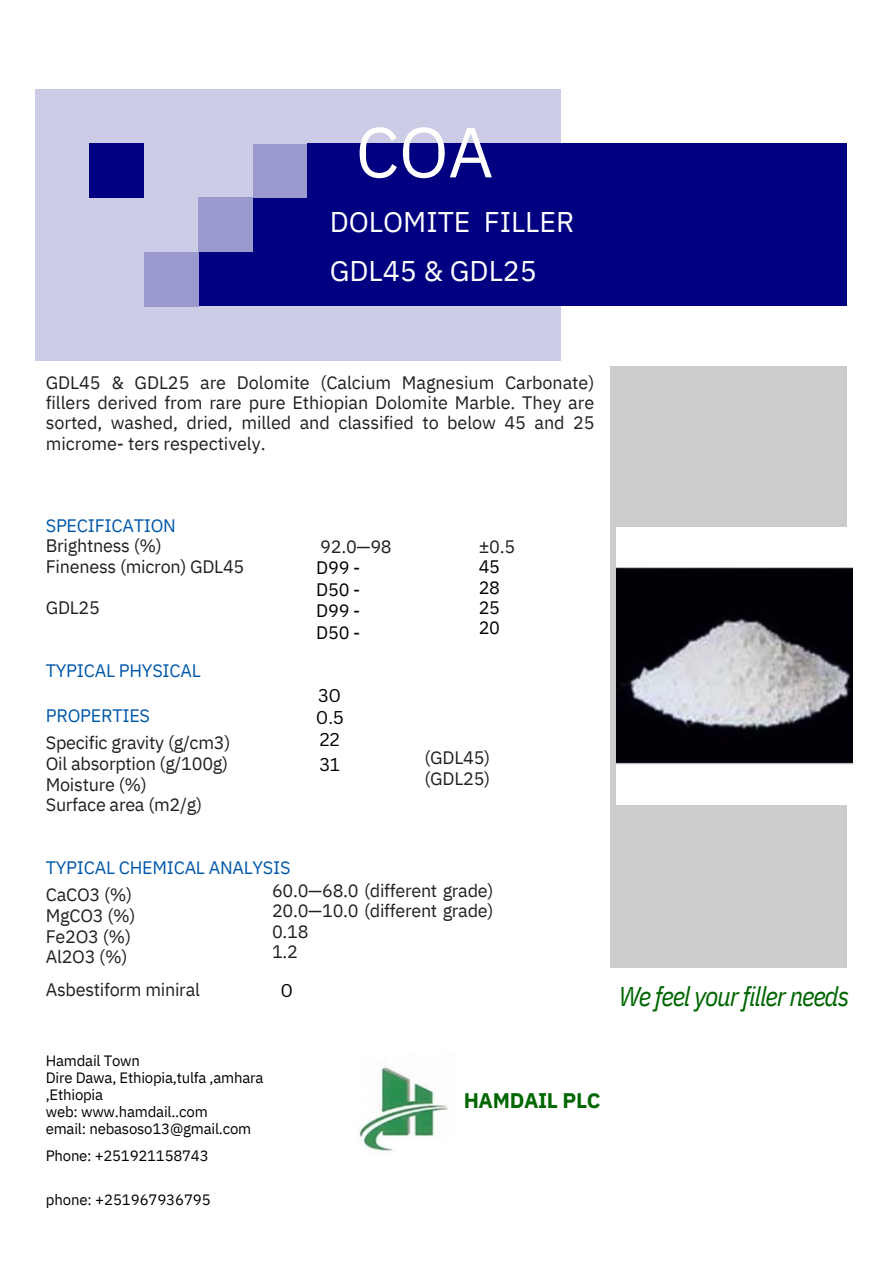
<style>
.page{position:relative;width:894px;height:1264px;background:#fff}
.page>*{position:absolute;margin:0;border:0;box-sizing:border-box;transform-origin:0 0}
.t1{font:70.65px "IBM Plex Sans";color:#fff}
.t2{font:28.5px/48.4px "IBM Plex Sans";color:#fff}
.t3{font:italic 27px "IBM Plex Sans Cond";letter-spacing:-.045em;color:#060}
.t4{font:700 21px "IBM Plex Sans";letter-spacing:-.015em;color:#060}
.t5{font:18px/20.2px "IBM Plex Sans";letter-spacing:-.015em;color:#231f20;text-align:justify}
.t6{font:18px "IBM Plex Sans";letter-spacing:-.015em;color:#0058aa}
.t7{font:18px/20.2px "IBM Plex Sans";letter-spacing:-.015em;color:#000}
.t8{font:18px "Canva Sans";color:#000}
.t9{font:15px/17px "IBM Plex Sans";letter-spacing:-.015em;color:#000}
.s1{color:#231f20}
</style>
<div class="page">
<div style="left:35px;top:89px;width:525px;height:272px;background:#cccce6"></div>
<div style="left:198px;top:143px;width:648px;height:163px;background:#000080"></div>
<div style="left:252px;top:143px;width:54px;height:55px;background:#9999cd"></div>
<div style="left:198px;top:143px;width:54px;height:55px;background:#cccce6"></div>
<div style="left:198px;top:198px;width:54px;height:54px;background:#9999cd"></div>
<div style="left:144px;top:252px;width:54px;height:54px;background:#9999cd"></div>
<div style="left:90px;top:143px;width:54px;height:55px;background:#000080"></div>
<div style="left:609px;top:366px;width:237px;height:602px;background:#ccc"></div>
<img style="left:616px;top:527px;width:236px;height:277px">
<img style="left:359px;top:1067px;width:89px;height:84px">
<p class="t1" style="left:355px;top:105px;width:139px">COA</p>
<p class="t2" style="left:330px;top:197px;width:246px">DOLOMITE FILLER<br>GDL45 &amp; GDL25</p>
<p class="t5" style="left:46px;top:372px;width:550px">GDL45 &amp; GDL25 are Dolomite (Calcium Magnesium Carbonate) fillers derived from rare pure Ethiopian Dolomite Marble. They are sorted, washed, dried, milled and classified to below 45 and 25 microme- ters respectively.</p>
<p class="t6" style="left:46px;top:513px;width:132px">SPECIFICATION</p>
<p class="t5" style="left:46px;top:535px;width:118px">Brightness (%)</p>
<p class="t5" style="left:46px;top:555px;width:200px">Fineness (micron) GDL45</p>
<p class="t5" style="left:46px;top:597px;width:56px">GDL25</p>
<p class="t6" style="left:46px;top:659px;width:156px">TYPICAL PHYSICAL</p>
<p class="t6" style="left:46px;top:704px;width:106px">PROPERTIES</p>
<p class="t5" style="left:46px;top:732px;width:186px">Specific gravity (g/cm3)</p>
<p class="t5" style="left:46px;top:752px;width:184px">Oil absorption (g/100g)</p>
<p class="t5" style="left:46px;top:774px;width:103px">Moisture (%)</p>
<p class="t5" style="left:46px;top:794px;width:158px">Surface area (m2/g)</p>
<p class="t5" style="left:320px;top:536px;width:73px">92.0—98</p>
<p class="t7" style="left:316px;top:557px;width:46px">D99 -</p>
<p class="t7" style="left:316px;top:579px;width:46px">D50 -</p>
<p class="t7" style="left:316px;top:600px;width:46px">D99 -</p>
<p class="t7" style="left:316px;top:621px;width:46px">D50 -</p>
<p class="t8" style="left:318px;top:683px;width:25px">30</p>
<p class="t8" style="left:316px;top:704px;width:30px">0.5</p>
<p class="t8" style="left:320px;top:727px;width:21px">22</p>
<p class="t8" style="left:319px;top:752px;width:22px">31</p>
<p class="t7" style="left:478px;top:536px;width:38px"><span class="s1">±0.5<br></span>45<br>28<br>25<br>20</p>
<p class="t5" style="left:424px;top:747px;width:67px">(GDL45) (GDL25)</p>
<p class="t6" style="left:46px;top:856px;width:246px">TYPICAL CHEMICAL ANALYSIS</p>
<p class="t5" style="left:46px;top:884px;width:88px">CaCO3 (%)</p>
<p class="t5" style="left:46px;top:904px;width:91px">MgCO3 (%)</p>
<p class="t5" style="left:46px;top:926px;width:87px">Fe2O3 (%)</p>
<p class="t5" style="left:46px;top:946px;width:83px">Al2O3 (%)</p>
<p class="t5" style="left:46px;top:979px;width:156px">Asbestiform miniral</p>
<p class="t5" style="left:272px;top:880px;width:223px">60.0—68.0 (different grade)<br>20.0—10.0 (different grade)<br>0.18</p>
<p class="t5" style="left:272px;top:941px;width:27px">1.2</p>
<p class="t8" style="left:280px;top:978px;width:14px">0</p>
<p class="t9" style="left:46px;top:1052px;width:96px">Hamdail Town</p>
<p class="t9" style="left:46px;top:1069px;width:219px">Dire Dawa, Ethiopia,tulfa ,amhara ,Ethiopia</p>
<p class="t9" style="left:46px;top:1102px;width:163px">web: www.hamdail..com</p>
<p class="t9" style="left:46px;top:1119px;width:207px">email: nebasoso13@gmail.com</p>
<p class="t9" style="left:46px;top:1146px;width:164px">Phone: +251921158743</p>
<p class="t9" style="left:46px;top:1190px;width:166px">phone: +251967936795</p>
<p class="t4" style="left:463px;top:1086px;width:138px">HAMDAIL PLC</p>
<p class="t3" style="left:618px;top:977px;width:232px">We feel yourfiller needs</p>
</div>
